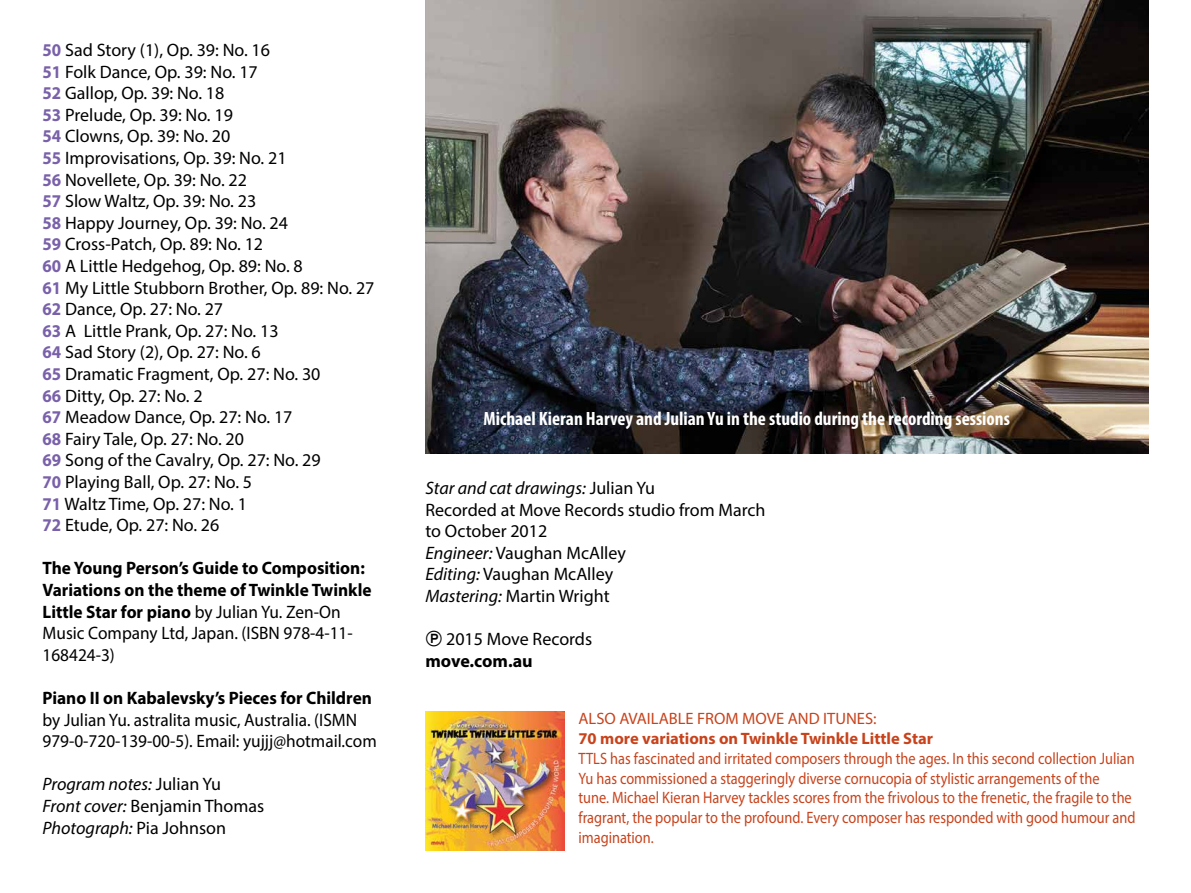
<style>
.page{position:relative;width:1191px;height:893px;background:#fff}
.page>*{position:absolute;margin:0;border:0;box-sizing:border-box;transform-origin:0 0}
.t1{font:700 condensed 19.35px "Myriad Pro";color:#fff}
.t2{font:18px/21.6px "Myriad Pro";color:#000}
.t3{font:700 18px/21.6px "Myriad Pro";color:#000;scale:.96 1}
.t4{font:18px/21.6px "Myriad Pro";color:#000;scale:.96 1}
.t5{font:italic 18px/21.6px "Myriad Pro";color:#000}
.t6{font:16.5px/19.8px "Myriad Pro";color:#c8431c;scale:.87 1}
.t7{font:700 16.5px "Myriad Pro";color:#c8431c}
.t8{font:16.5px "Myriad Pro";color:#c8431c}
.s1{font-weight:700;color:#7961aa}
.s2{font-weight:400}
.s3{font-style:normal}
.s4{font-style:italic}
.s5{font-family:"Format Pi Two S Si"}
.s6{font-weight:700}
</style>
<div class="page">
<img style="left:425px;top:0;width:723px;height:454px">
<img style="left:425px;top:712px;width:139px;height:139px">
<p class="t2" style="left:43px;top:39px;width:333px"><span class="s1">50</span> Sad Story (1), Op. 39: No. 16<br><span class="s1">51</span> Folk Dance, Op. 39: No. 17<br><span class="s1">52</span> Gallop, Op. 39: No. 18<br><span class="s1">53</span> Prelude, Op. 39: No. 19<br><span class="s1">54</span> Clowns, Op. 39: No. 20<br><span class="s1">55</span> Improvisations, Op. 39: No. 21<br><span class="s1">56</span> Novellete, Op. 39: No. 22<br><span class="s1">57</span> Slow Waltz, Op. 39: No. 23<br><span class="s1">58</span> Happy Journey, Op. 39: No. 24<br><span class="s1">59</span> Cross-Patch, Op. 89: No. 12<br><span class="s1">60</span> A Little Hedgehog, Op. 89: No. 8<br><span class="s1">61</span> My Little Stubborn Brother, Op. 89: No. 27<br><span class="s1">62</span> Dance, Op. 27: No. 27<br><span class="s1">63</span> A Little Prank, Op. 27: No. 13<br><span class="s1">64</span> Sad Story (2), Op. 27: No. 6<br><span class="s1">65</span> Dramatic Fragment, Op. 27: No. 30<br><span class="s1">66</span> Ditty, Op. 27: No. 2<br><span class="s1">67</span> Meadow Dance, Op. 27: No. 17<br><span class="s1">68</span> Fairy Tale, Op. 27: No. 20<br><span class="s1">69</span> Song of the Cavalry, Op. 27: No. 29<br><span class="s1">70</span> Playing Ball, Op. 27: No. 5<br><span class="s1">71</span> Waltz Time, Op. 27: No. 1<br><span class="s1">72</span> Etude, Op. 27: No. 26</p>
<p class="t3" style="left:43px;top:557px;width:344px">The Young Person’s Guide to Composition:<br>Variations on the theme of Twinkle Twinkle Little Star for piano <span class="s2">by Julian Yu. Zen-On Music Company Ltd, Japan. (ISBN 978-4-11- 168424-3)</span></p>
<p class="t3" style="left:43px;top:687px;width:345px">Piano II on Kabalevsky’s Pieces for Children</p>
<p class="t4" style="left:43px;top:709px;width:350px">by Julian Yu. astralita music, Australia. (ISMN<br>979-0-720-139-00-5). Email: yujjj@hotmail.com</p>
<p class="t5" style="left:43px;top:773px;width:223px">Program notes: <span class="s3">Julian Yu<br></span>Front cover: <span class="s3">Benjamin Thomas<br></span>Photograph: <span class="s3">Pia Johnson</span></p>
<p class="t1" style="left:483px;top:407px;width:528px">Michael Kieran Harvey and Julian Yu in the studio during the recording sessions</p>
<p class="t2" style="left:425px;top:477px;width:342px"><span class="s4">Star and cat drawings:</span> Julian Yu<br>Recorded at Move Records studio from March to October 2012<br><span class="s4">Engineer:</span> Vaughan McAlley<br><span class="s4">Editing:</span> Vaughan McAlley<br><span class="s4">Mastering:</span> Martin Wright</p>
<p class="t2" style="left:425px;top:628px;width:168px"><span class="s5">P</span> 2015 Move Records <span class="s6">move.com.au</span></p>
<p class="t8" style="left:578px;top:708px;width:299px">ALSO AVAILABLE FROM MOVE AND ITUNES:</p>
<p class="t7" style="left:578px;top:728px;width:356px">70 more variations on Twinkle Twinkle Little Star</p>
<p class="t6" style="left:578px;top:748px;width:642px">TTLS has fascinated and irritated composers through the ages. In this second collection Julian Yu has commissioned a staggeringly diverse cornucopia of stylistic arrangements of the<br>tune. Michael Kieran Harvey tackles scores from the frivolous to the frenetic, the fragile to the fragrant, the popular to the profound. Every composer has responded with good humour and imagination.</p>
</div>
